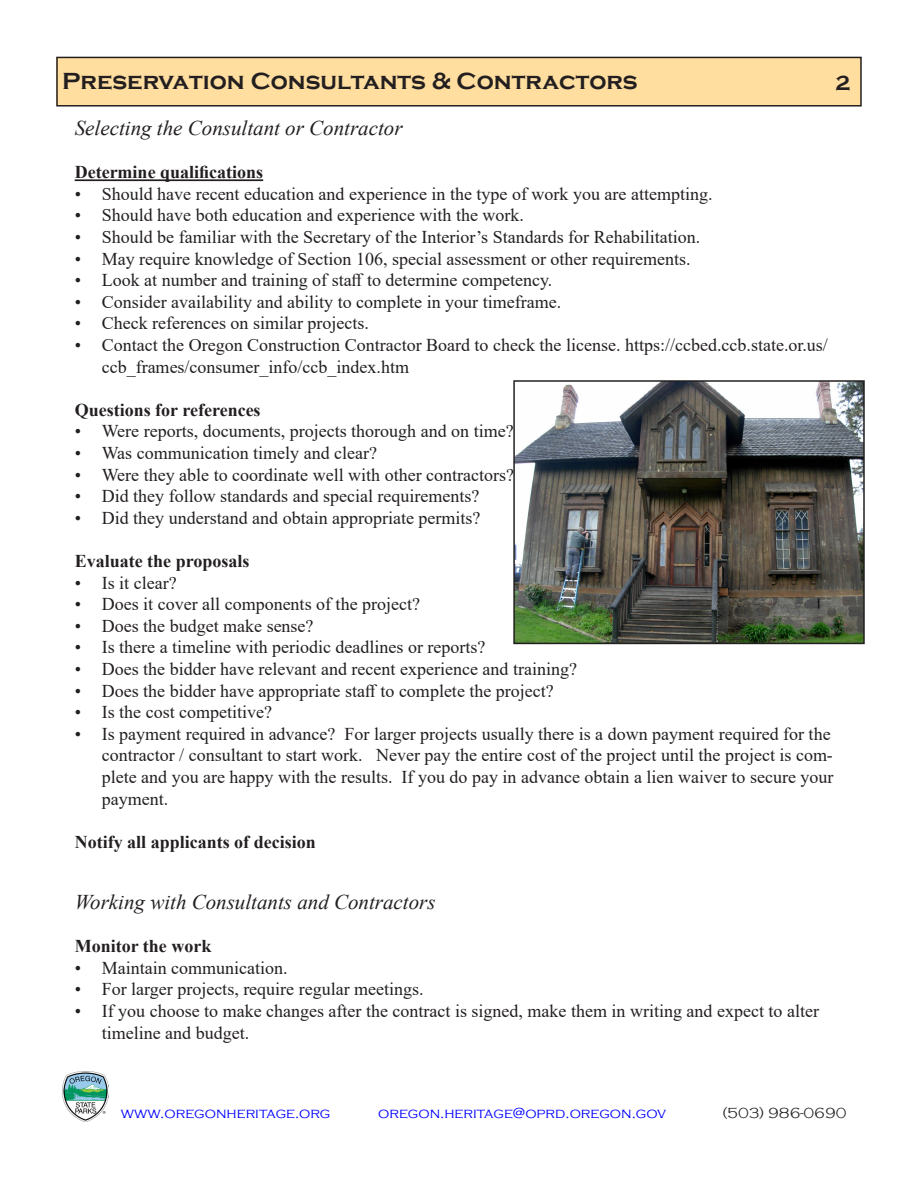
<style>
.page{position:relative;width:918px;height:1188px;background:#fff}
.page>*{position:absolute;margin:0;border:0;box-sizing:border-box;transform-origin:0 0}
.t1{font:700 24px "Copperplate Gothic";color:#231f20}
.t2{font:italic 21px "Times New Roman";color:#231f20}
.t3{font:700 21px "Copperplate Gothic";color:#231f20}
.t4{font:18px/21.6px "Times New Roman";color:#231f20}
.t5{font:700 18px "Times New Roman";color:#231f20}
.t6{font:300 15px "Copperplate Gothic";color:#00f}
.t7{font:300 15px "Copperplate Gothic";color:#231f20}
</style>
<div class="page">
<div style="left:57px;top:57px;width:804px;height:49px;background:#ffde9f"></div>
<div style="left:56px;top:57px;width:806px;height:50px;border:2px solid #231f20"></div>
<img style="left:63px;top:1071px;width:45px;height:50px">
<hr style="left:75px;top:179px;width:188px;height:2px;background:#231f20">
<img style="left:516px;top:383px;width:346px;height:258px">
<div style="left:513px;top:380px;width:352px;height:264px;border:2px solid #231f20"></div>
<h1 class="t1" style="left:62px;top:67px;width:577px">Preservation Consultants &amp; Contractors</h1>
<p class="t3" style="left:836px;top:72px;width:16px">2</p>
<p class="t2" style="left:75px;top:114px;width:329px">Selecting the Consultant or Contractor</p>
<p class="t5" style="left:75px;top:159px;width:190px">Determine qualifications</p>
<p class="t4" style="left:75px;top:182px;width:639px">• Should have recent education and experience in the type of work you are attempting.</p>
<p class="t4" style="left:75px;top:204px;width:451px">• Should have both education and experience with the work.</p>
<p class="t4" style="left:75px;top:226px;width:627px">• Should be familiar with the Secretary of the Interior’s Standards for Rehabilitation.</p>
<p class="t4" style="left:75px;top:247px;width:617px">• May require knowledge of Section 106, special assessment or other requirements.</p>
<p class="t4" style="left:75px;top:269px;width:479px">• Look at number and training of staff to determine competency.</p>
<p class="t4" style="left:75px;top:290px;width:488px">• Consider availability and ability to complete in your timeframe.</p>
<p class="t4" style="left:75px;top:312px;width:296px">• Check references on similar projects.</p>
<p class="t4" style="left:102px;top:334px;width:728px;text-indent:-27px">• Contact the Oregon Construction Contractor Board to check the license. https://ccbed.ccb.state.or.us/ ccb_frames/consumer_info/ccb_index.htm</p>
<p class="t5" style="left:75px;top:397px;width:187px">Questions for references</p>
<p class="t4" style="left:75px;top:420px;width:440px">• Were reports, documents, projects thorough and on time?</p>
<p class="t4" style="left:75px;top:442px;width:304px">• Was communication timely and clear?</p>
<p class="t4" style="left:75px;top:463px;width:441px">• Were they able to coordinate well with other contractors?</p>
<p class="t4" style="left:75px;top:485px;width:406px">• Did they follow standards and special requirements?</p>
<p class="t4" style="left:75px;top:506px;width:407px">• Did they understand and obtain appropriate permits?</p>
<p class="t5" style="left:75px;top:548px;width:176px">Evaluate the proposals</p>
<p class="t4" style="left:75px;top:571px;width:103px">• Is it clear?</p>
<p class="t4" style="left:75px;top:593px;width:347px">• Does it cover all components of the project?</p>
<p class="t4" style="left:75px;top:614px;width:240px">• Does the budget make sense?</p>
<p class="t4" style="left:75px;top:636px;width:412px">• Is there a timeline with periodic deadlines or reports?</p>
<p class="t4" style="left:75px;top:658px;width:504px">• Does the bidder have relevant and recent experience and training?</p>
<p class="t4" style="left:75px;top:679px;width:481px">• Does the bidder have appropriate staff to complete the project?</p>
<p class="t4" style="left:75px;top:701px;width:199px">• Is the cost competitive?</p>
<p class="t4" style="left:102px;top:722px;width:733px;text-indent:-27px">• Is payment required in advance? For larger projects usually there is a down payment required for the contractor / consultant to start work. Never pay the entire cost of the project until the project is com&shy;plete and you are happy with the results. If you do pay in advance obtain a lien waiver to secure your payment.</p>
<p class="t5" style="left:75px;top:829px;width:243px">Notify all applicants of decision</p>
<p class="t2" style="left:75px;top:888px;width:362px">Working with Consultants and Contractors</p>
<p class="t5" style="left:75px;top:933px;width:138px">Monitor the work</p>
<p class="t4" style="left:75px;top:956px;width:214px">• Maintain communication.</p>
<p class="t4" style="left:75px;top:978px;width:351px">• For larger projects, require regular meetings.</p>
<p class="t4" style="left:102px;top:1000px;width:719px;text-indent:-27px">• If you choose to make changes after the contract is signed, make them in writing and expect to alter timeline and budget.</p>
<p class="t6" style="left:121px;top:1105px;width:211px">www.oregonheritage.org</p>
<p class="t6" style="left:378px;top:1105px;width:290px">oregon.heritage@oprd.oregon.gov</p>
<p class="t7" style="left:722px;top:1105px;width:126px">(503) 986-0690</p>
</div>
